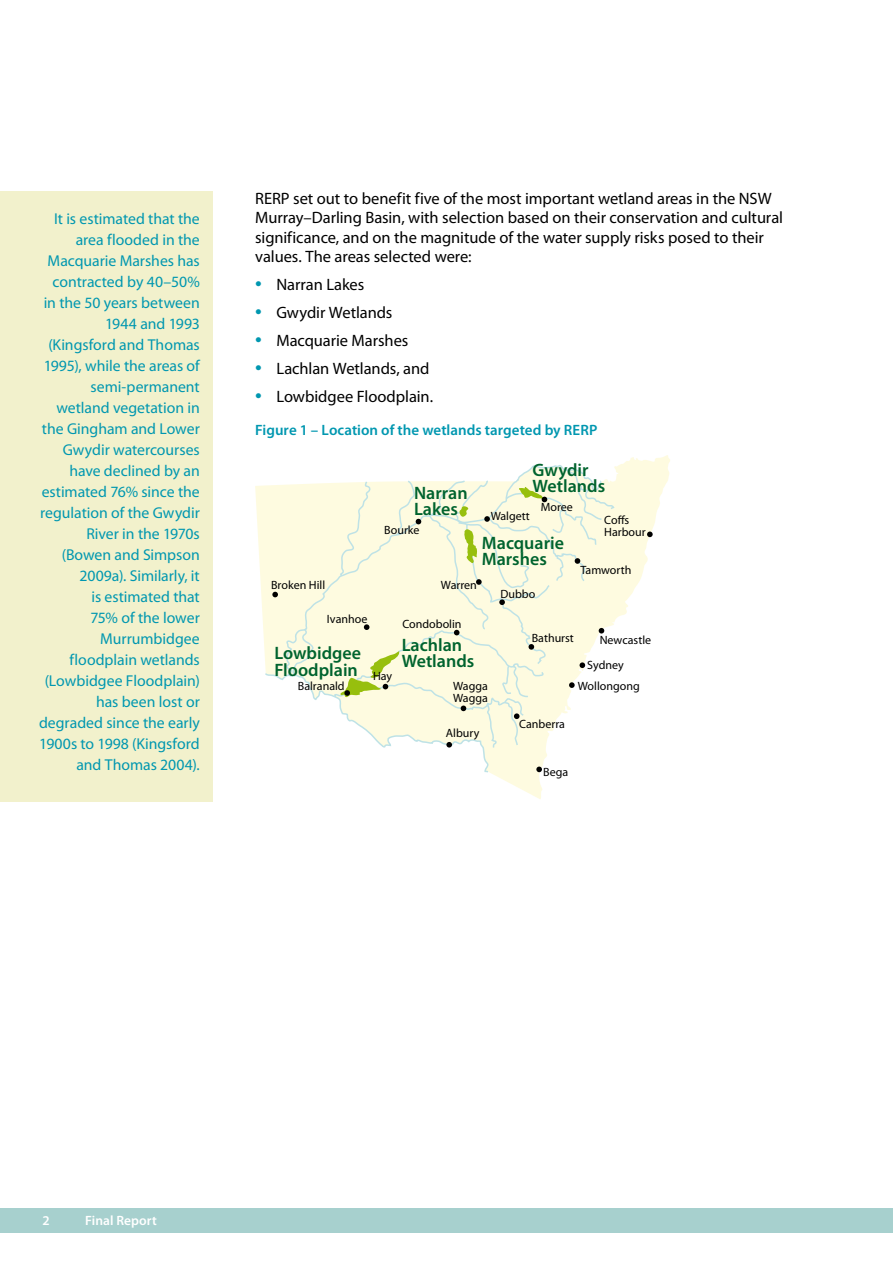
<style>
.page{position:relative;width:893px;height:1263px;background:#fff}
.page>*{position:absolute;margin:0;border:0;box-sizing:border-box;transform-origin:0 0}
.t1{font:600 18px/16.5px "Myriad Pro";color:#00632e}
.t2{font:16.5px/19.5px "Myriad Pro";letter-spacing:-.005em;color:#000}
.t3{font:15.75px/21px "Myriad Pro";letter-spacing:-.005em;color:#0097b0;text-align:right}
.t4{font:600 15px "Myriad Pro";color:#0097b0}
.t5{font:600 13.5px "Myriad Pro";letter-spacing:.005em;color:#fff}
.t6{font:12px/12px "Myriad Pro";color:#000}
.s1{font-size:24px;color:#0097b0}
</style>
<div class="page">
<div style="left:0;top:1208px;width:893px;height:24px;background:#a7d0ce"></div>
<div style="left:0;top:191px;width:213px;height:610px;background:#f2f1cc"></div>
<svg style="left:255px;top:455px;width:415px;height:182px;fill:#fefbe0"></svg>
<svg style="left:264px;top:455px;width:351px;height:344px"></svg>
<svg style="left:459px;top:506px;width:10px;height:11px"></svg>
<svg style="left:464px;top:529px;width:13px;height:35px"></svg>
<svg style="left:272px;top:592px;width:6px;height:5px"></svg>
<svg style="left:364px;top:624px;width:5px;height:6px"></svg>
<svg style="left:338px;top:651px;width:61px;height:46px"></svg>
<svg style="left:446px;top:742px;width:6px;height:5px"></svg>
<svg style="left:461px;top:705px;width:5px;height:6px"></svg>
<svg style="left:514px;top:713px;width:5px;height:6px"></svg>
<svg style="left:529px;top:644px;width:5px;height:6px"></svg>
<svg style="left:454px;top:630px;width:5px;height:5px"></svg>
<svg style="left:499px;top:599px;width:6px;height:6px"></svg>
<svg style="left:569px;top:682px;width:6px;height:6px"></svg>
<svg style="left:580px;top:662px;width:5px;height:6px"></svg>
<svg style="left:599px;top:628px;width:5px;height:5px"></svg>
<svg style="left:575px;top:558px;width:5px;height:6px"></svg>
<svg style="left:476px;top:579px;width:6px;height:6px"></svg>
<svg style="left:416px;top:519px;width:5px;height:5px"></svg>
<svg style="left:484px;top:516px;width:6px;height:6px"></svg>
<svg style="left:519px;top:487px;width:28px;height:15px"></svg>
<svg style="left:647px;top:531px;width:6px;height:6px"></svg>
<svg style="left:536px;top:766px;width:6px;height:6px"></svg>
<p class="t3" style="left:39px;top:208px;width:162px">It is estimated that the area flooded in the<br>Macquarie Marshes has contracted by 40–50% in the 50 years between<br>1944 and 1993 (Kingsford and Thomas<br>1995), while the areas of semi-permanent wetland vegetation in the Gingham and Lower<br>Gwydir watercourses have declined by an estimated 76% since the regulation of the Gwydir<br>River in the 1970s (Bowen and Simpson<br>2009a). Similarly, it<br>is estimated that<br>75% of the lower<br>Murrumbidgee floodplain wetlands (Lowbidgee Floodplain) has been lost or degraded since the early<br>1900s to 1998 (Kingsford and Thomas 2004).</p>
<p class="t2" style="left:255px;top:188px;width:529px">RERP set out to benefit five of the most important wetland areas in the NSW Murray–Darling Basin, with selection based on their conservation and cultural significance, and on the magnitude of the water supply risks posed to their values. The areas selected were:</p>
<p class="t2" style="left:255px;top:275px;width:111px"><span class="s1">•</span> Narran Lakes</p>
<p class="t2" style="left:255px;top:303px;width:139px"><span class="s1">•</span> Gwydir Wetlands</p>
<p class="t2" style="left:255px;top:331px;width:155px"><span class="s1">•</span> Macquarie Marshes</p>
<p class="t2" style="left:255px;top:359px;width:176px"><span class="s1">•</span> Lachlan Wetlands, and</p>
<p class="t2" style="left:255px;top:387px;width:180px"><span class="s1">•</span> Lowbidgee Floodplain.</p>
<p class="t4" style="left:255px;top:420px;width:344px">Figure 1 – Location of the wetlands targeted by RERP</p>
<p class="t1" style="left:533px;top:461px;width:74px">Gwydir<br>Wetlands</p>
<p class="t1" style="left:414px;top:484px;width:55px">Narran<br>Lakes</p>
<p class="t6" style="left:541px;top:501px;width:34px">Moree</p>
<p class="t6" style="left:491px;top:510px;width:41px">Walgett</p>
<p class="t6" style="left:604px;top:514px;width:43px">Coffs<br>Harbour</p>
<p class="t6" style="left:384px;top:523px;width:37px">Bourke</p>
<p class="t1" style="left:482px;top:534px;width:84px">Macquarie<br>Marshes</p>
<p class="t6" style="left:580px;top:564px;width:52px">Tamworth</p>
<p class="t6" style="left:271px;top:579px;width:56px">Broken Hill</p>
<p class="t6" style="left:327px;top:613px;width:42px">Ivanhoe</p>
<p class="t1" style="left:274px;top:644px;width:88px">Lowbidgee<br>Floodplain</p>
<p class="t6" style="left:298px;top:680px;width:48px">Balranald</p>
<p class="t6" style="left:373px;top:669px;width:21px">Hay</p>
<p class="t6" style="left:441px;top:579px;width:37px">Warren</p>
<p class="t6" style="left:402px;top:617px;width:61px">Condobolin</p>
<p class="t1" style="left:402px;top:636px;width:74px">Lachlan<br>Wetlands</p>
<p class="t6" style="left:453px;top:679px;width:36px">Wagga<br>Wagga</p>
<p class="t6" style="left:446px;top:726px;width:35px">Albury</p>
<p class="t6" style="left:500px;top:587px;width:36px">Dubbo</p>
<p class="t6" style="left:532px;top:632px;width:44px">Bathurst</p>
<p class="t6" style="left:587px;top:627px;width:65px;line-height:25px;text-indent:12px">Newcastle<br>Sydney</p>
<p class="t6" style="left:578px;top:679px;width:63px">Wollongong</p>
<p class="t6" style="left:519px;top:717px;width:47px">Canberra</p>
<p class="t6" style="left:543px;top:766px;width:27px">Bega</p>
<p class="t5" style="left:43px;top:1212px;width:9px">2</p>
<p class="t5" style="left:85px;top:1212px;width:73px">Final Report</p>
</div>
